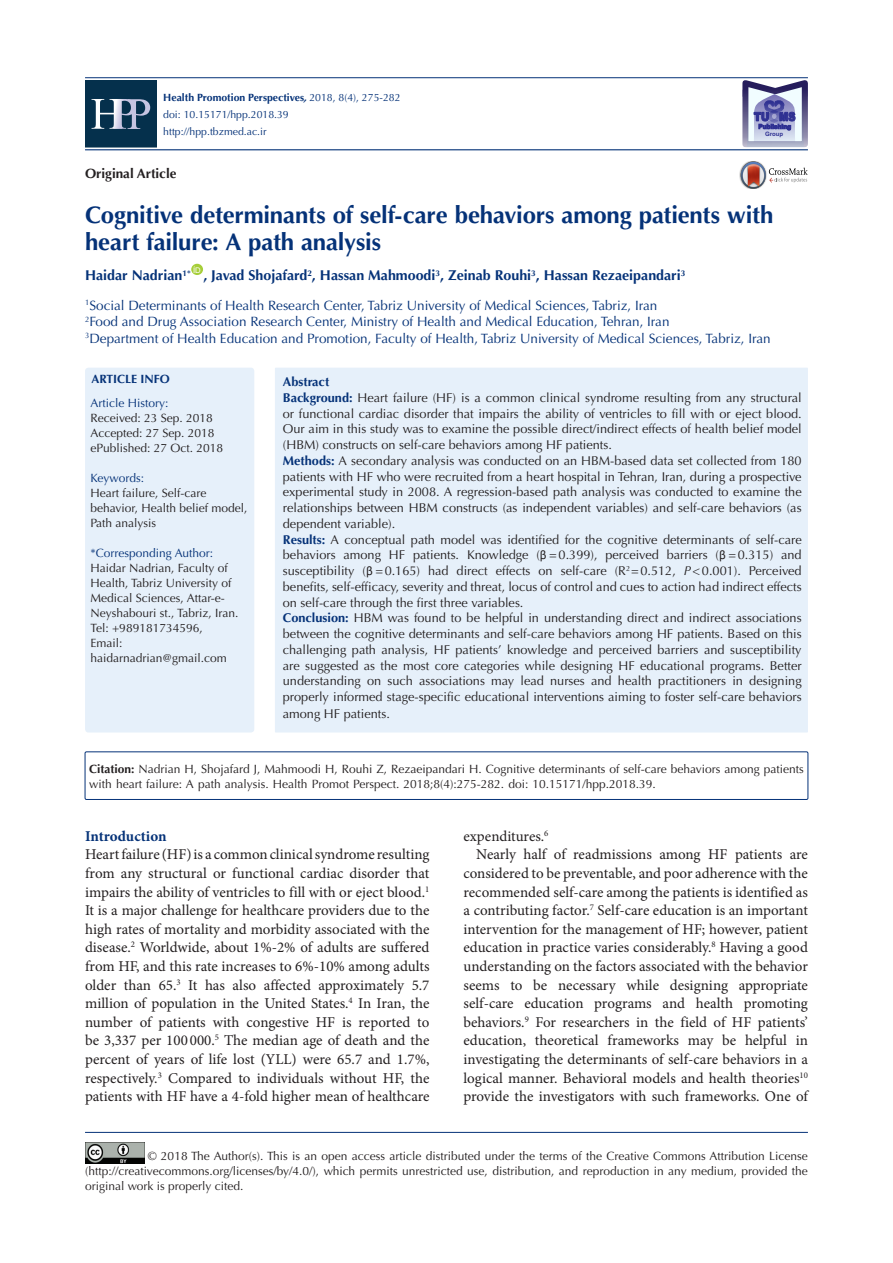
<style>
.page{position:relative;width:893px;height:1263px;background:#fff}
.page>*{position:absolute;margin:0;border:0;box-sizing:border-box;transform-origin:0 0}
.t1{font:700 24px/27px "Optima LT Std";letter-spacing:-.005em;color:#053278}
.t2{font:15px/18.6px "Minion Pro";color:#231f20;text-align:justify}
.t3{font:700 15px "Minion Pro";letter-spacing:-.005em;color:#053278}
.t4{font:700 14.25px "Optima LT Std";color:#053278}
.t5{font:13.5px "Optima LT Std";color:#053278}
.t6{font:700 13.5px "Optima LT Std";color:#231f20}
.t7{font:12.75px/15.8px "Optima LT Std";color:#231f20;text-align:justify}
.t8{font:700 12.75px "Optima LT Std";color:#053278}
.corresponding{font:12px/15px "Optima LT Std";color:#231f20}
.t9{font:12px "Optima LT Std";color:#053278}
.t10{font:700 12px "Optima LT Std";color:#053278}
.t11{font:900 12px "Arial";color:#2e3092;scale:.82 1}
.t12{font:10.5px "Optima LT Std";color:#053278}
.t13{font:700 10.5px "Optima LT Std";color:#053278}
.t14{font:7.8px "Arial";color:#fff}
.t15{font:700 6px "Arial";color:#2e3092}
.s1{font-style:italic}
.s2{font-weight:400}
.s3{font-weight:700;color:#053278}
.s4{font-family:"Calibri"}
.s5{font-weight:700}
</style>
<div class="page">
<hr style="left:85px;top:149px;width:723px;height:1px;background:#053278">
<hr style="left:85px;top:77px;width:723px;height:1px;background:#053278">
<hr style="left:85px;top:1132px;width:723px;height:1px;background:#053278">
<div style="left:191px;top:264px;width:12px;height:11px;background:#a6ce39;border-radius:50%"></div>
<img style="left:85px;top:1143px;width:59px;height:20px">
<img style="left:739px;top:169px;width:2px;height:13px">
<svg style="left:741px;top:161px;width:67px;height:28px"></svg>
<svg style="left:742px;top:80px;width:66px;height:67px"></svg>
<div style="left:275px;top:368px;width:533px;height:364px;background:#e6f0fa"></div>
<div style="left:85px;top:368px;width:169px;height:364px;background:#e6f0fa;border-radius:3px"></div>
<div style="left:85px;top:752px;width:723px;height:47px;border:1px solid #053278"></div>
<div style="left:85px;top:80px;width:71px;height:67px;background:#05304c"></div>
<svg style="left:92px;top:97px;width:20px;height:32px"></svg>
<svg style="left:112px;top:97px;width:16px;height:32px"></svg>
<svg style="left:128px;top:97px;width:24px;height:33px"></svg>
<p class="t13" style="left:163px;top:91px;width:239px">Health Promotion Perspectives<span class="s1">,</span> <span class="s2">2018, 8(4), 275-282</span></p>
<p class="t12" style="left:163px;top:108px;width:127px">doi: 10.15171/hpp.2018.39</p>
<p class="t12" style="left:163px;top:125px;width:105px">http://hpp.tbzmed.ac.ir</p>
<p class="t6" style="left:85px;top:165px;width:93px">Original Article</p>
<p class="t11" style="left:754px;top:108px;width:52px">TU MS</p>
<p class="t15" style="left:765px;top:129px;width:20px">Group</p>
<p class="t1" style="left:85px;top:201px;width:690px">Cognitive determinants of self-care behaviors among patients with heart failure: A path analysis</p>
<p class="t4" style="left:85px;top:267px;width:107px">Haidar Nadrian<sup>1*</sup></p>
<p class="t14" style="left:193px;top:264px;width:9px">ID</p>
<p class="t4" style="left:203px;top:267px;width:483px">, Javad Shojafard<sup>2</sup>, Hassan Mahmoodi<sup>3</sup>, Zeinab Rouhi<sup>3</sup>, Hassan Rezaeipandari<sup>3</sup></p>
<p class="t5" style="left:85px;top:297px;width:574px"><sup>1</sup>Social Determinants of Health Research Center, Tabriz University of Medical Sciences, Tabriz, Iran</p>
<p class="t5" style="left:85px;top:314px;width:586px"><sup>2</sup>Food and Drug Association Research Center, Ministry of Health and Medical Education, Tehran, Iran</p>
<p class="t5" style="left:85px;top:330px;width:687px"><sup>3</sup>Department of Health Education and Promotion, Faculty of Health, Tabriz University of Medical Sciences, Tabriz, Iran</p>
<p class="t10" style="left:91px;top:372px;width:80px">ARTICLE INFO</p>
<p class="t9" style="left:91px;top:396px;width:80px">Article History:</p>
<p class="corresponding" style="left:91px;top:410px;width:124px">Received: 23 Sep. 2018</p>
<p class="corresponding" style="left:91px;top:425px;width:126px">Accepted: 27 Sep. 2018</p>
<p class="corresponding" style="left:91px;top:440px;width:134px">ePublished: 27 Oct. 2018</p>
<p class="t9" style="left:91px;top:471px;width:55px">Keywords:</p>
<p class="corresponding" style="left:91px;top:485px;width:158px">Heart failure, Self-care behavior, Health belief model,<br>Path analysis</p>
<p class="t9" style="left:91px;top:546px;width:124px">*Corresponding Author:</p>
<p class="corresponding" style="left:91px;top:560px;width:149px">Haidar Nadrian, Faculty of<br>Health, Tabriz University of<br>Medical Sciences, Attar-e-<br>Neyshabouri st., Tabriz, Iran.</p>
<p class="corresponding" style="left:91px;top:620px;width:114px">Tel: +989181734596,</p>
<p class="corresponding" style="left:91px;top:635px;width:34px">Email:</p>
<p class="corresponding" style="left:91px;top:650px;width:138px">haidarnadrian@gmail.com</p>
<p class="t8" style="left:283px;top:374px;width:48px">Abstract</p>
<p class="t7" style="left:283px;top:390px;width:520px"><span class="s3">Background:</span> Heart failure (HF) is a common clinical syndrome resulting from any structural or functional cardiac disorder that impairs the ability of ventricles to fill with or eject blood.<br>Our aim in this study was to examine the possible direct/indirect effects of health belief model (HBM) constructs on self-care behaviors among HF patients.</p>
<p class="t7" style="left:283px;top:453px;width:520px"><span class="s3">Methods:</span> A secondary analysis was conducted on an HBM-based data set collected from 180 patients with HF who were recruited from a heart hospital in Tehran, Iran, during a prospective experimental study in 2008. A regression-based path analysis was conducted to examine the relationships between HBM constructs (as independent variables) and self-care behaviors (as dependent variable).</p>
<p class="t7" style="left:283px;top:531px;width:520px"><span class="s3">Results:</span> A conceptual path model was identified for the cognitive determinants of self-care behaviors among HF patients. Knowledge (<span class="s4">β</span> =0.399), perceived barriers (<span class="s4">β</span> =0.315) and susceptibility (<span class="s4">β</span> =0.165) had direct effects on self-care (R<sup>2</sup>=0.512, <span class="s1">P</span>&lt;0.001). Perceived benefits, self-efficacy, severity and threat, locus of control and cues to action had indirect effects on self-care through the first three variables.</p>
<p class="t7" style="left:283px;top:610px;width:520px"><span class="s3">Conclusion:</span> HBM was found to be helpful in understanding direct and indirect associations between the cognitive determinants and self-care behaviors among HF patients. Based on this challenging path analysis, HF patients’ knowledge and perceived barriers and susceptibility are suggested as the most core categories while designing HF educational programs. Better understanding on such associations may lead nurses and health practitioners in designing properly informed stage-specific educational interventions aiming to foster self-care behaviors among HF patients.</p>
<p class="corresponding" style="left:89px;top:761px;width:716px"><span class="s5">Citation:</span> Nadrian H, Shojafard J, Mahmoodi H, Rouhi Z, Rezaeipandari H. Cognitive determinants of self-care behaviors among patients with heart failure: A path analysis. Health Promot Perspect. 2018;8(4):275-282. doi: 10.15171/hpp.2018.39.</p>
<p class="t3" style="left:85px;top:825px;width:83px">Introduction</p>
<p class="t2" style="left:85px;top:845px;width:346px">Heart failure (HF) is a common clinical syndrome resulting from any structural or functional cardiac disorder that impairs the ability of ventricles to fill with or eject blood.<sup>1<br></sup>It is a major challenge for healthcare providers due to the high rates of mortality and morbidity associated with the disease.<sup>2</sup> Worldwide, about 1%-2% of adults are suffered from HF, and this rate increases to 6%-10% among adults older than 65.<sup>3</sup> It has also affected approximately 5.7 million of population in the United States.<sup>4</sup> In Iran, the number of patients with congestive HF is reported to be 3,337 per 100 000.<sup>5</sup> The median age of death and the percent of years of life lost (YLL) were 65.7 and 1.7%, respectively.<sup>3</sup> Compared to individuals without HF, the patients with HF have a 4-fold higher mean of healthcare</p>
<p class="t2" style="left:463px;top:827px;width:86px">expenditures.<sup>6</sup></p>
<p class="t2" style="left:463px;top:845px;width:346px;text-indent:13px">Nearly half of readmissions among HF patients are considered to be preventable, and poor adherence with the recommended self-care among the patients is identified as a contributing factor.<sup>7</sup> Self-care education is an important intervention for the management of HF; however, patient education in practice varies considerably.<sup>8</sup> Having a good understanding on the factors associated with the behavior seems to be necessary while designing appropriate self-care education programs and health promoting behaviors.<sup>9</sup> For researchers in the field of HF patients’ education, theoretical frameworks may be helpful in investigating the determinants of self-care behaviors in a logical manner. Behavioral models and health theories<sup>10 </sup>provide the investigators with such frameworks. One of</p>
<p class="corresponding" style="left:85px;top:1149px;width:724px;text-align:justify;text-indent:63px">© 2018 The Author(s). This is an open access article distributed under the terms of the Creative Commons Attribution License (http://creativecommons.org/licenses/by/4.0/), which permits unrestricted use, distribution, and reproduction in any medium, provided the original work is properly cited.</p>
</div>
